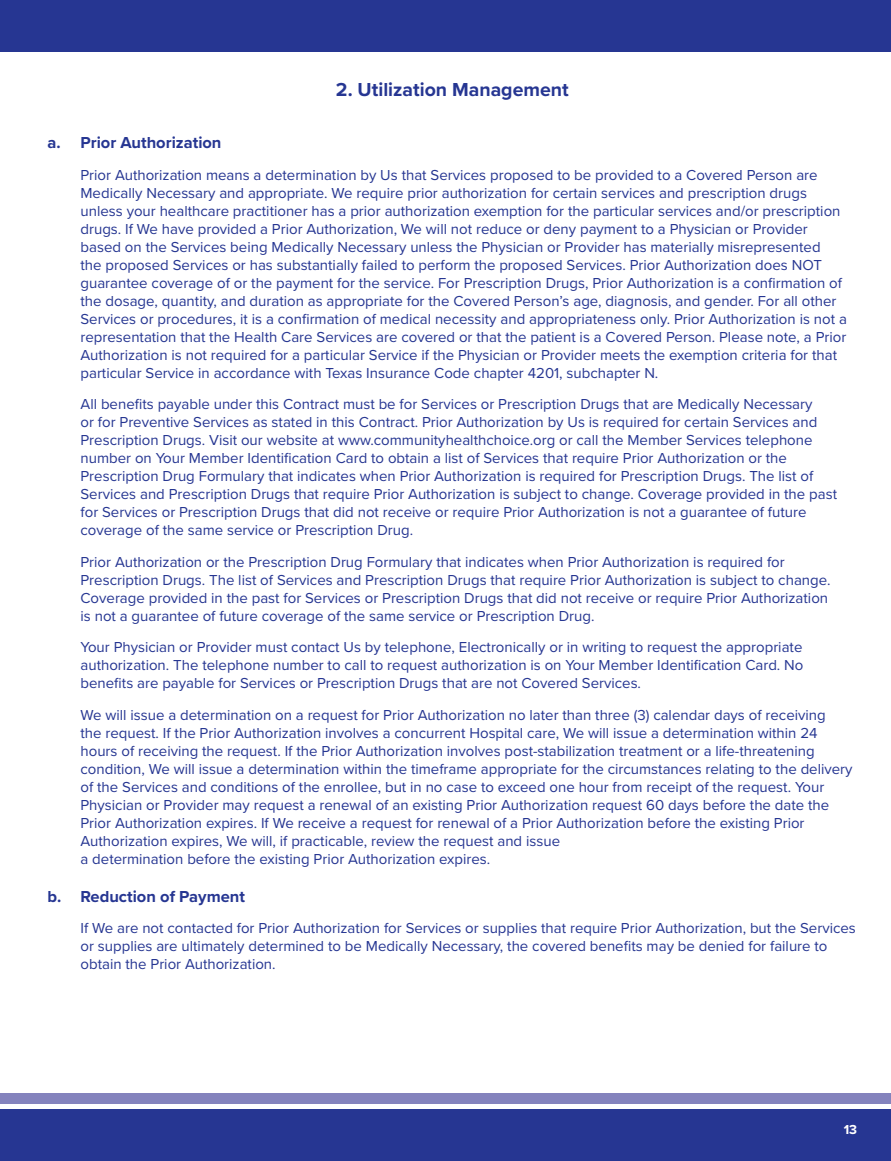
<style>
.page{position:relative;width:891px;height:1161px;background:#fff}
.page>*{position:absolute;margin:0;border:0;box-sizing:border-box;transform-origin:0 0}
.body_head_-for_TOC{font:700 19.5px "Proxima Nova";color:#263692}
.body_subhead_-_for_TOC{font:700 16.5px "Proxima Nova";color:#263692}
.body_indent{font:15px/18px "Proxima Nova";color:#263692}
.t1{font:700 13.5px "Proxima Nova";color:#fff}
</style>
<div class="page">
<div style="left:0;top:1109px;width:891px;height:52px;background:#263692"></div>
<div style="left:0;top:0;width:891px;height:52px;background:#263692"></div>
<div style="left:0;top:1094px;width:891px;height:10px;background:#8483bd"></div>
<p class="body_head_-for_TOC" style="left:336px;top:75px;width:234px">2. Utilization Management</p>
<p class="body_subhead_-_for_TOC" style="left:48px;top:130px;width:176px">a. Prior Authorization</p>
<p class="body_indent" style="left:81px;top:165px;width:768px">Prior Authorization means a determination by Us that Services proposed to be provided to a Covered Person are Medically Necessary and appropriate. We require prior authorization for certain services and prescription drugs unless your healthcare practitioner has a prior authorization exemption for the particular services and/or prescription drugs. If We have provided a Prior Authorization, We will not reduce or deny payment to a Physician or Provider based on the Services being Medically Necessary unless the Physician or Provider has materially misrepresented<br>the proposed Services or has substantially failed to perform the proposed Services. Prior Authorization does NOT guarantee coverage of or the payment for the service. For Prescription Drugs, Prior Authorization is a confirmation of the dosage, quantity, and duration as appropriate for the Covered Person’s age, diagnosis, and gender. For all other Services or procedures, it is a confirmation of medical necessity and appropriateness only. Prior Authorization is not a representation that the Health Care Services are covered or that the patient is a Covered Person. Please note, a Prior Authorization is not required for a particular Service if the Physician or Provider meets the exemption criteria for that particular Service in accordance with Texas Insurance Code chapter 4201, subchapter N.</p>
<p class="body_indent" style="left:81px;top:394px;width:758px">All benefits payable under this Contract must be for Services or Prescription Drugs that are Medically Necessary<br>or for Preventive Services as stated in this Contract. Prior Authorization by Us is required for certain Services and Prescription Drugs. Visit our website at www.communityhealthchoice.org or call the Member Services telephone number on Your Member Identification Card to obtain a list of Services that require Prior Authorization or the Prescription Drug Formulary that indicates when Prior Authorization is required for Prescription Drugs. The list of Services and Prescription Drugs that require Prior Authorization is subject to change. Coverage provided in the past for Services or Prescription Drugs that did not receive or require Prior Authorization is not a guarantee of future coverage of the same service or Prescription Drug.</p>
<p class="body_indent" style="left:81px;top:552px;width:752px">Prior Authorization or the Prescription Drug Formulary that indicates when Prior Authorization is required for Prescription Drugs. The list of Services and Prescription Drugs that require Prior Authorization is subject to change.<br>Coverage provided in the past for Services or Prescription Drugs that did not receive or require Prior Authorization is not a guarantee of future coverage of the same service or Prescription Drug.</p>
<p class="body_indent" style="left:81px;top:637px;width:724px;text-align:justify">Your Physician or Provider must contact Us by telephone, Electronically or in writing to request the appropriate authorization. The telephone number to call to request authorization is on Your Member Identification Card. No benefits are payable for Services or Prescription Drugs that are not Covered Services.</p>
<p class="body_indent" style="left:81px;top:705px;width:774px">We will issue a determination on a request for Prior Authorization no later than three (3) calendar days of receiving<br>the request. If the Prior Authorization involves a concurrent Hospital care, We will issue a determination within 24 hours of receiving the request. If the Prior Authorization involves post-stabilization treatment or a life-threatening condition, We will issue a determination within the timeframe appropriate for the circumstances relating to the delivery of the Services and conditions of the enrollee, but in no case to exceed one hour from receipt of the request. Your Physician or Provider may request a renewal of an existing Prior Authorization request 60 days before the date the Prior Authorization expires. If We receive a request for renewal of a Prior Authorization before the existing Prior Authorization expires, We will, if practicable, review the request and issue<br>a determination before the existing Prior Authorization expires.</p>
<p class="body_subhead_-_for_TOC" style="left:48px;top:884px;width:199px">b. Reduction of Payment</p>
<p class="body_indent" style="left:81px;top:919px;width:777px">If We are not contacted for Prior Authorization for Services or supplies that require Prior Authorization, but the Services or supplies are ultimately determined to be Medically Necessary, the covered benefits may be denied for failure to obtain the Prior Authorization.</p>
<p class="t1" style="left:844px;top:1120px;width:15px">13</p>
</div>
